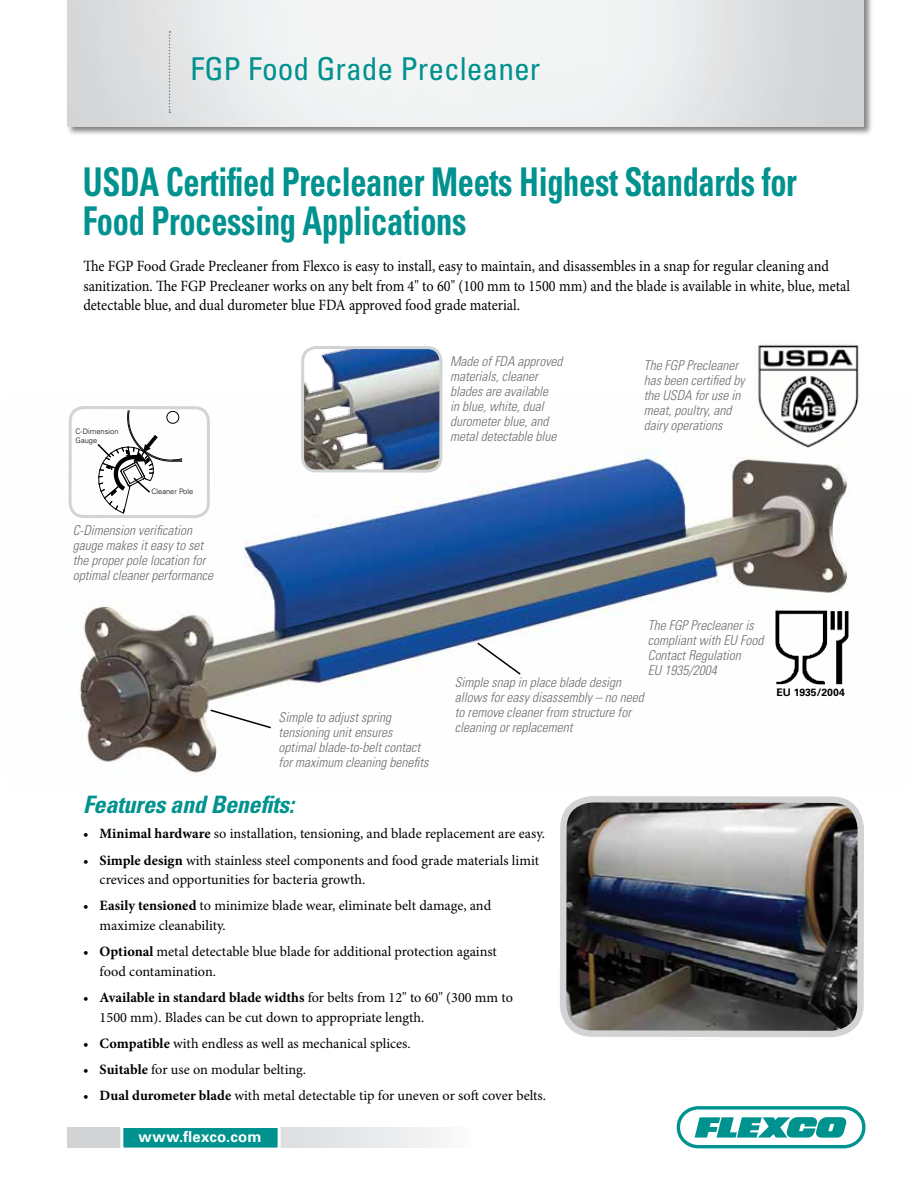
<style>
.page{position:relative;width:918px;height:1188px;background:#fff}
.page>*{position:absolute;margin:0;border:0;box-sizing:border-box;transform-origin:0 0}
.t1{font:700 condensed 39.6px/39px "Univers LT Std";letter-spacing:-.01em;color:#00928f;scale:.82 1}
.t2{font:condensed 31.5px "Univers LT Std";color:#00928f}
.t3{font:italic 700 condensed 24px "Univers LT Std";letter-spacing:-.01em;color:#00928f}
.t4{font:15.6px/19.5px "Minion Pro";color:#000;scale:.91 1}
.t5{font:700 15.6px "Univers LT Std";letter-spacing:.005em;color:#fff}
.t6{font:700 15px "Univers LT Std";letter-spacing:.02em;color:#fff}
.t7{font:14.25px/19.5px "Minion Pro";color:#000}
.t8{font:italic 300 condensed 13.5px/15px "Univers LT Std";color:#6d6e71}
.t9{font:700 10.5px "Univers LT Std";color:#000}
.t10{font:300 7.5px/9px "Univers LT Std";color:#000}
.s1{font-weight:700}
</style>
<div class="page">
<svg style="left:68px;top:1128px;width:370px;height:20px;background:#e2e3e4"></svg>
<div style="left:120px;top:1125px;width:161px;height:26px;background:#00928f;border:3px solid #fff"></div>
<div style="left:66px;top:0;width:808px;height:136px;background:#000;opacity:.5"></div>
<img style="left:68px;top:0;width:489px;height:126px">
<img style="left:68px;top:395px;width:489px;height:379px">
<svg style="left:169px;top:31px;width:2px;height:82px"></svg>
<img style="left:303px;top:349px;width:138px;height:122px">
<div style="left:301px;top:346px;width:141px;height:127px;border:3px solid #d1d3d4;border-radius:14px"></div>
<svg style="left:476px;top:641px;width:46px;height:35px"></svg>
<div style="left:69px;top:406px;width:141px;height:112px;border:3px solid #d1d3d4;border-radius:14px"></div>
<svg style="left:96px;top:410px;width:86px;height:104px"></svg>
<svg style="left:209px;top:708px;width:64px;height:22px"></svg>
<svg style="left:557px;top:0;width:310px;height:1149px"></svg>
<img style="left:775px;top:611px;width:73px;height:73px">
<h2 class="t2" style="left:190px;top:49px;width:351px">FGP Food Grade Precleaner</h2>
<h1 class="t1" style="left:83px;top:162px;width:873px">USDA Certified Precleaner Meets Highest Standards for<br>Food Processing Applications</h1>
<p class="t4" style="left:83px;top:257px;width:844px">The FGP Food Grade Precleaner from Flexco is easy to install, easy to maintain, and disassembles in a snap for regular cleaning and sanitization. The FGP Precleaner works on any belt from 4" to 60" (100 mm to 1500 mm) and the blade is available in white, blue, metal detectable blue, and dual durometer blue FDA approved food grade material.</p>
<p class="t10" style="left:76px;top:426px;width:44px">C-Dimension<br>Gauge</p>
<p class="t8" style="left:450px;top:354px;width:114px">Made of FDA approved materials, cleaner blades are available<br>in blue, white, dual durometer blue, and metal detectable blue</p>
<p class="t8" style="left:644px;top:358px;width:103px">The FGP Precleaner has been certified by the USDA for use in meat, poultry, and dairy operations</p>
<p class="t10" style="left:152px;top:487px;width:43px">Cleaner Pole</p>
<p class="t8" style="left:73px;top:523px;width:142px">C-Dimension verification gauge makes it easy to set the proper pole location for optimal cleaner performance</p>
<p class="t8" style="left:279px;top:710px;width:151px">Simple to adjust spring tensioning unit ensures optimal blade-to-belt contact for maximum cleaning benefits</p>
<p class="t8" style="left:648px;top:618px;width:117px">The FGP Precleaner is compliant with EU Food<br>Contact Regulation<br>EU 1935/2004</p>
<p class="t8" style="left:455px;top:675px;width:190px">Simple snap in place blade design allows for easy disassembly – no need to remove cleaner from structure for cleaning or replacement</p>
<h3 class="t3" style="left:83px;top:790px;width:213px">Features and Benefits:</h3>
<p class="t7" style="left:83px;top:825px;width:463px">• <span class="s1">Minimal hardware</span> so installation, tensioning, and blade replacement are easy.</p>
<p class="t7" style="left:100px;top:851px;width:441px;text-indent:-17px">• <span class="s1">Simple design</span> with stainless steel components and food grade materials limit crevices and opportunities for bacteria growth.</p>
<p class="t7" style="left:100px;top:897px;width:393px;text-indent:-17px">• <span class="s1">Easily tensioned</span> to minimize blade wear, eliminate belt damage, and maximize cleanability.</p>
<p class="t7" style="left:100px;top:943px;width:399px;text-indent:-17px">• <span class="s1">Optional</span> metal detectable blue blade for additional protection against food contamination.</p>
<p class="t7" style="left:100px;top:988px;width:415px;text-indent:-17px">• <span class="s1">Available in standard blade widths</span> for belts from 12" to 60" (300 mm to<br>1500 mm). Blades can be cut down to appropriate length.</p>
<p class="t7" style="left:83px;top:1034px;width:329px">• <span class="s1">Compatible</span> with endless as well as mechanical splices.</p>
<p class="t7" style="left:83px;top:1060px;width:225px">• <span class="s1">Suitable</span> for use on modular belting.</p>
<p class="t7" style="left:83px;top:1087px;width:464px">• <span class="s1">Dual durometer blade</span> with metal detectable tip for uneven or soft cover belts.</p>
<p class="t6" style="left:138px;top:1128px;width:125px">www.flexco.com</p>
<p class="t5" style="left:125px;top:1128px;width:130px">w w.flexco.com</p>
<p class="t9" style="left:776px;top:686px;width:70px">EU 1935/2004</p>
</div>
